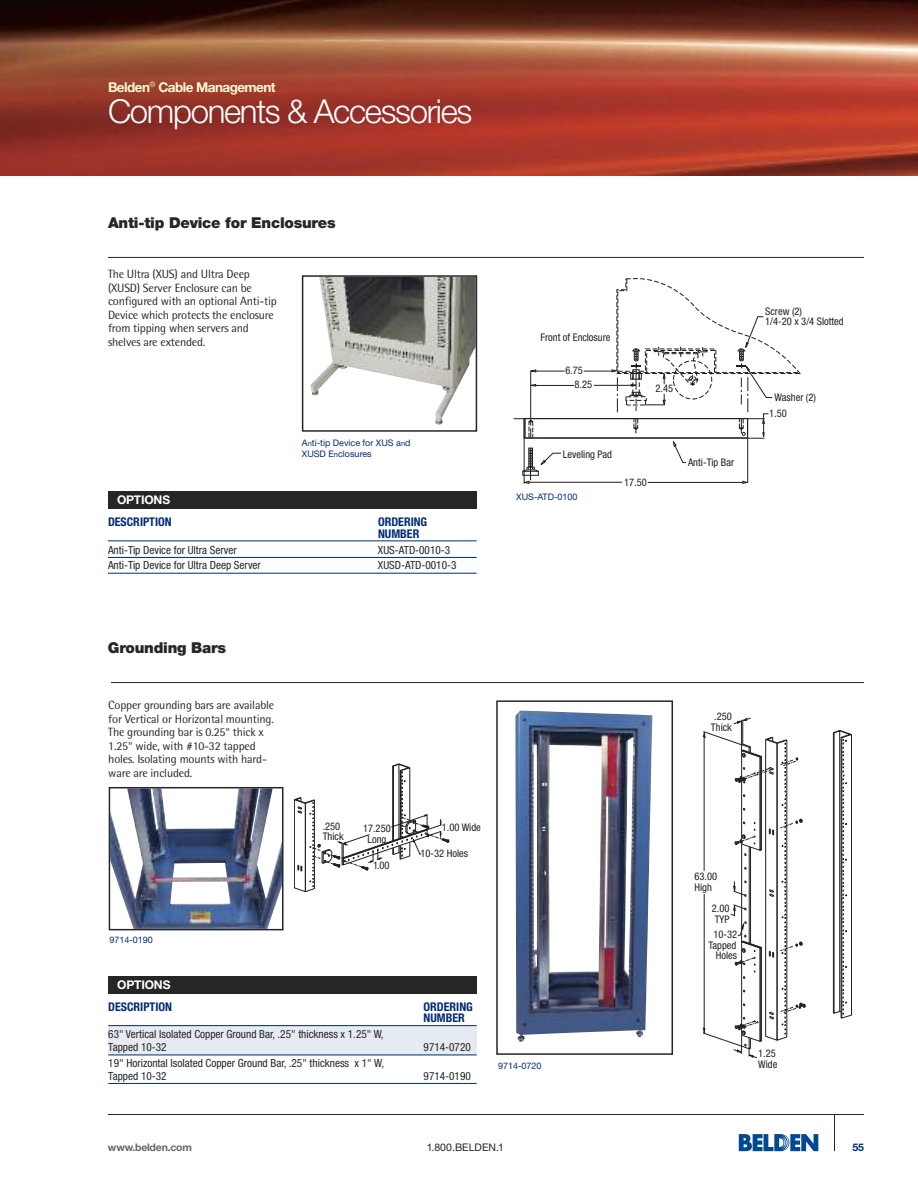
<style>
.page{position:relative;width:918px;height:1188px;background:#fff}
.page>*{position:absolute;margin:0;border:0;box-sizing:border-box;transform-origin:0 0}
.t1{font:300 33px "Helvetica Neue";letter-spacing:-.04em;color:#fff}
.t2{font:900 15px "Helvetica Neue";letter-spacing:-.015em;color:#272627}
.t3{font:700 13.5px "Helvetica Neue";letter-spacing:-.04em;color:#fffcd4}
.t4{font:12px/13.5px "Rotis Semi Sans";letter-spacing:-.015em;color:#272627}
.t5{font:700 condensed 12px/11.2px "Helvetica Neue";color:#002c74}
.t6{font:700 12px "Helvetica Neue";letter-spacing:-.015em;color:#fff}
.t7{font:condensed 11.25px/12.8px "Helvetica Neue";color:#272627}
.t8{font:condensed 10.5px/10.5px "Helvetica Neue";color:#231f20}
.t9{font:700 10.5px "Helvetica Neue";letter-spacing:-.02em;color:#686768}
.t10{font:10.5px "Helvetica Neue";letter-spacing:.005em;color:#272627}
.t11{font:700 10.5px "Helvetica Neue";color:#002c74}
.t12{font:9px/10.5px "Helvetica Neue";color:#002c74}
.s1{font-size:7.5px}
.s2{font-family:"Helvetica Neue";font-stretch:condensed;font-size:11.25px}
</style>
<div class="page">
<img style="left:0;top:0;width:918px;height:176px">
<hr style="left:834px;top:1115px;width:1px;height:36px;background:#272627">
<hr style="left:108px;top:1114px;width:756px;height:1px;background:#272627">
<svg style="left:739px;top:1134px;width:79px;height:17px"></svg>
<div style="left:108px;top:1026px;width:369px;height:29px;background:#e6eaf1"></div>
<hr style="left:108px;top:257px;width:756px;height:1px;background:#272627">
<img style="left:310px;top:278px;width:164px;height:147px">
<div style="left:302px;top:275px;width:175px;height:157px;border:2px solid #272627"></div>
<hr style="left:530px;top:370px;width:1px;height:56px;background:#231f20">
<hr style="left:536px;top:385px;width:38px;height:1px;background:#231f20">
<svg style="left:530px;top:384px;width:6px;height:2px"></svg>
<svg style="left:530px;top:370px;width:35px;height:2px"></svg>
<hr style="left:514px;top:418px;width:251px;height:1px;background:#231f20">
<hr style="left:525px;top:438px;width:239px;height:1px;background:#231f20">
<hr style="left:524px;top:419px;width:1px;height:65px;background:#231f20">
<hr style="left:529px;top:482px;width:93px;height:1px;background:#231f20">
<hr style="left:648px;top:482px;width:95px;height:1px;background:#231f20">
<svg style="left:743px;top:481px;width:4px;height:3px"></svg>
<hr style="left:747px;top:419px;width:1px;height:64px;background:#231f20">
<div style="left:524px;top:418px;width:224px;height:20px;border:1px solid #231f20"></div>
<svg style="left:584px;top:279px;width:217px;height:184px"></svg>
<div style="left:529px;top:448px;width:4px;height:19px;border:1px solid #231f20"></div>
<svg style="left:522px;top:449px;width:39px;height:35px"></svg>
<svg style="left:525px;top:419px;width:8px;height:19px"></svg>
<div style="left:108px;top:491px;width:369px;height:18px;background:#272627"></div>
<hr style="left:108px;top:540px;width:369px;height:1px;background:#002c74">
<hr style="left:108px;top:557px;width:369px;height:1px;background:#002c74">
<hr style="left:108px;top:573px;width:369px;height:1px;background:#002c74">
<hr style="left:111px;top:682px;width:753px;height:1px;background:#272627">
<div style="left:108px;top:976px;width:369px;height:18px;background:#272627"></div>
<hr style="left:108px;top:1025px;width:369px;height:1px;background:#002c74">
<hr style="left:108px;top:1055px;width:369px;height:1px;background:#002c74">
<hr style="left:108px;top:1083px;width:369px;height:1px;background:#002c74">
<img style="left:112px;top:790px;width:169px;height:137px">
<div style="left:109px;top:787px;width:175px;height:143px;border:2px solid #272627"></div>
<img style="left:515px;top:710px;width:137px;height:332px">
<div style="left:496px;top:700px;width:177px;height:355px;border:2px solid #272627"></div>
<svg style="left:703px;top:718px;width:103px;height:340px"></svg>
<svg style="left:833px;top:730px;width:19px;height:289px"></svg>
<svg style="left:294px;top:764px;width:156px;height:128px"></svg>
<p class="t3" style="left:108px;top:82px;width:169px">Belden<sup>®</sup> Cable Management</p>
<h1 class="t1" style="left:108px;top:100px;width:366px">Components &amp; Accessories</h1>
<p class="t2" style="left:108px;top:218px;width:229px">Anti-tip Device for Enclosures</p>
<p class="t4" style="left:108px;top:269px;width:170px">The Ultra (XUS) and Ultra Deep (XUSD) Server Enclosure can be configured with an optional Anti-tip<br>Device which protects the enclosure from tipping when servers and shelves are extended.</p>
<p class="t8" style="left:541px;top:333px;width:71px">Front of Enclosure</p>
<p class="t8" style="left:575px;top:364px;width:19px;line-height:14.2px;text-indent:-9px">6.75<br>8.25</p>
<p class="t8" style="left:656px;top:384px;width:19px">2.45</p>
<p class="t12" style="left:302px;top:439px;width:110px">A<span class="s1">n</span>ti-tip Device for XUS a<span class="s1">n</span>d<br>XUSD E<span class="s1">n</span>closures</p>
<p class="t8" style="left:563px;top:450px;width:51px">Leveling Pad</p>
<p class="t6" style="left:117px;top:495px;width:55px">OPTIONS</p>
<p class="t12" style="left:516px;top:493px;width:63px">XUS-ATD-0100</p>
<p class="t5" style="left:108px;top:518px;width:65px">DESCRIPTION</p>
<p class="t5" style="left:378px;top:518px;width:51px">ORDERING<br>NUMBER</p>
<p class="t7" style="left:108px;top:544px;width:130px">Anti-Tip Device for Ultra Server</p>
<p class="t7" style="left:378px;top:544px;width:74px">XUS-ATD-0010-3</p>
<p class="t7" style="left:108px;top:560px;width:154px">Anti-Tip Device for Ultra Deep Server</p>
<p class="t7" style="left:378px;top:560px;width:80px">XUSD-ATD-0010-3</p>
<p class="t8" style="left:624px;top:478px;width:24px">17.50</p>
<p class="t8" style="left:688px;top:458px;width:48px">Anti-Tip Bar</p>
<p class="t8" style="left:765px;top:307px;width:80px">Screw (2)<br>1/4-20 x 3/4 Slotted</p>
<p class="t8" style="left:775px;top:393px;width:43px">Washer (2)</p>
<p class="t8" style="left:769px;top:409px;width:19px">1.50</p>
<p class="t2" style="left:108px;top:643px;width:120px">Grounding Bars</p>
<p class="t4" style="left:108px;top:700px;width:168px">Copper grounding bars are available for Vertical or Horizontal mounting.<br>The grounding bar is 0.25<span class="s2">"</span> thick x<br>1.25<span class="s2">"</span> wide, with #10-32 tapped holes. Isolating mounts with hard&shy;ware are included.</p>
<p class="t8" style="left:323px;top:822px;width:22px">.250<br>Thick</p>
<p class="t8" style="left:363px;top:824px;width:29px;text-align:center">17.250<br>Long</p>
<p class="t8" style="left:373px;top:861px;width:18px">1.00</p>
<p class="t8" style="left:442px;top:823px;width:41px">1.00 Wide</p>
<p class="t8" style="left:420px;top:849px;width:49px">10-32 Holes</p>
<p class="t12" style="left:109px;top:936px;width:45px">9714-0190</p>
<p class="t6" style="left:117px;top:980px;width:55px">OPTIONS</p>
<p class="t5" style="left:108px;top:1002px;width:65px">DESCRIPTION</p>
<p class="t5" style="left:424px;top:1002px;width:51px">ORDERING<br>NUMBER</p>
<p class="t7" style="left:108px;top:1029px;width:277px">63" Vertical Isolated Copper Ground Bar, .25" thickness x 1.25" W,<br>Tapped 10-32</p>
<p class="t7" style="left:424px;top:1042px;width:49px">9714-0720</p>
<p class="t7" style="left:108px;top:1057px;width:277px">19" Horizontal Isolated Copper Ground Bar, .25" thickness x 1" W,<br>Tapped 10-32</p>
<p class="t7" style="left:424px;top:1070px;width:49px">9714-0190</p>
<p class="t12" style="left:498px;top:1061px;width:45px">9714-0720</p>
<p class="t8" style="left:711px;top:712px;width:23px;text-align:center">.250<br>Thick</p>
<p class="t8" style="left:694px;top:872px;width:24px">63.00<br>High</p>
<p class="t8" style="left:712px;top:904px;width:19px">2.00<br>TYP</p>
<p class="t8" style="left:708px;top:930px;width:30px;text-align:right">10-32<br>Tapped<br>Holes</p>
<p class="t8" style="left:758px;top:1049px;width:21px">1.25<br>Wide</p>
<p class="t9" style="left:108px;top:1144px;width:85px">www.belden.com</p>
<p class="t10" style="left:427px;top:1143px;width:79px">1.800.BELDEN.1</p>
<p class="t11" style="left:852px;top:1144px;width:13px">55</p>
</div>
